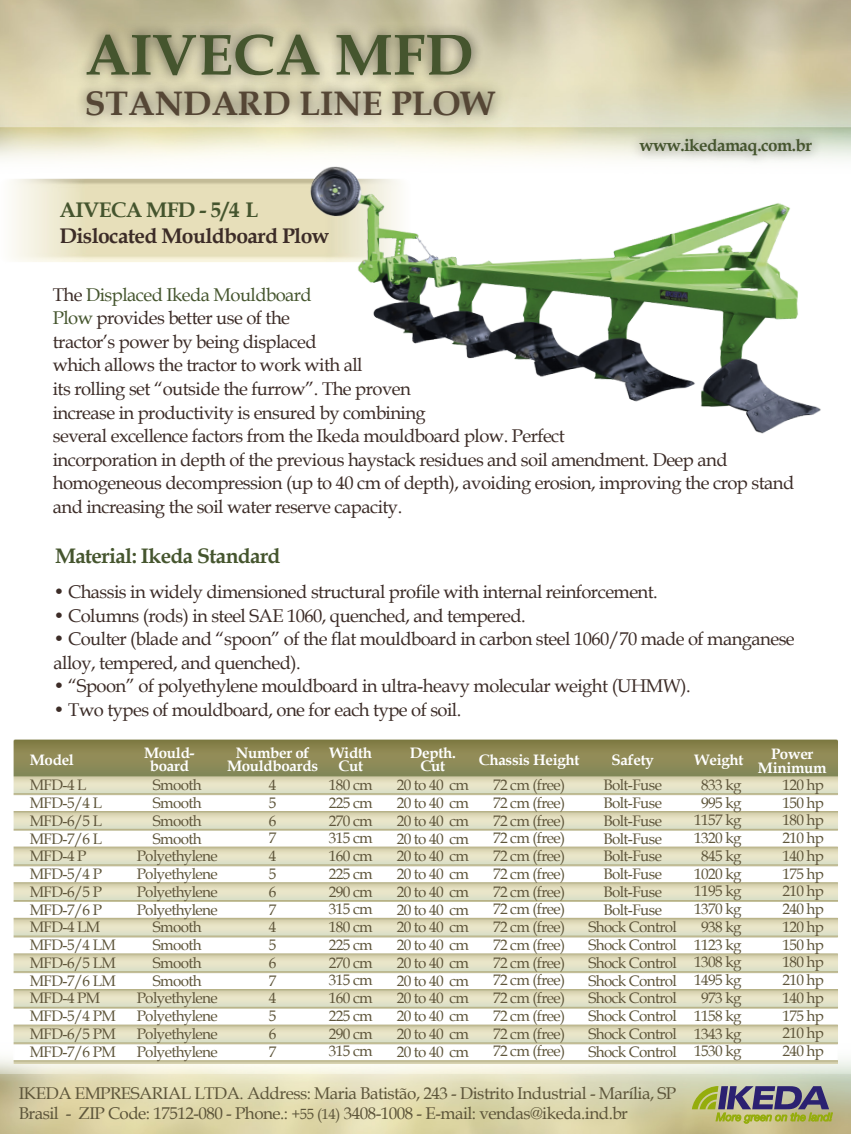
<style>
.page{position:relative;width:851px;height:1134px;background:#fff}
.page>*{position:absolute;margin:0;border:0;box-sizing:border-box;transform-origin:0 0}
.t1{font:700 58px "Book Antiqua";color:#45552e}
.t2{font:700 34px "Book Antiqua";color:#554635}
.t3{font:700 22px "Book Antiqua";letter-spacing:-.025em;color:#554635}
.t4{font:700 22px "Book Antiqua";letter-spacing:-.025em;color:#45552e}
.t5{font:700 21.2px "Book Antiqua";letter-spacing:-.03em;color:#3c2c27}
.t6{font:700 21.2px "Book Antiqua";letter-spacing:-.03em;color:#45552e}
.t7{font:700 21px "Book Antiqua";letter-spacing:-.03em;color:#45552e}
.t8{font:18.4px/23.6px "Book Antiqua";letter-spacing:-.03em;color:#3c2c27}
.t9{font:17px/20.6px "Book Antiqua";letter-spacing:-.03em;color:#5d553a}
.t10{font:700 17px "Book Antiqua";letter-spacing:-.03em;color:#45552e}
.t11{font:15.2px/17.8px "Book Antiqua";letter-spacing:-.04em;color:#5e553a;text-align:justify}
.t12{font:700 15.2px/13.6px "Book Antiqua";letter-spacing:-.02em;color:#fff;text-align:center}
.s1{color:#45552e}
.s2{font-size:14.8px}
</style>
<div class="page">
<img style="left:0;top:739px;width:850px;height:324px">
<div style="left:75px;top:22px;width:408px;height:66px;background:#000;opacity:.55"></div>
<div style="left:75px;top:79px;width:431px;height:47px;background:#000;opacity:.55"></div>
<div style="left:212px;top:1073px;width:163px;height:39px;background:#f5f3e0"></div>
<div style="left:398px;top:1073px;width:278px;height:39px;background:#f3f0db"></div>
<img style="left:275px;top:121px;width:561px;height:313px">
<div style="left:786px;top:1071px;width:33px;height:39px;background:#dde6d8"></div>
<img style="left:0;top:1074px;width:850px;height:60px">
<svg style="left:691px;top:1086px;width:141px;height:37px;background:#8f8f74"></svg>
<h1 class="t1" style="left:85px;top:15px;width:390px">AIVECA MFD</h1>
<h2 class="t2" style="left:85px;top:80px;width:411px">STANDARD LINE PLOW</h2>
<h3 class="t6" style="left:60px;top:195px;width:200px">AIVECA MFD - 5/4 L</h3>
<h3 class="t5" style="left:60px;top:221px;width:271px">Dislocated Mouldboard Plow</h3>
<p class="t10" style="left:639px;top:134px;width:174px">www.ikedamaq.com.br</p>
<p class="t8" style="left:53px;top:282px;width:743px">The <span class="s1">Displaced Ikeda Mouldboard<br>Plow</span> provides better use of the<br>tractor’s power by being displaced<br>which allows the tractor to work with all<br>its rolling set “outside the furrow”. The proven<br>increase in productivity is ensured by combining<br>several excellence factors from the Ikeda mouldboard plow. Perfect<br>incorporation in depth of the previous haystack residues and soil amendment. Deep and homogeneous decompression (up to 40 cm of depth), avoiding erosion, improving the crop stand and increasing the soil water reserve capacity.</p>
<h3 class="t7" style="left:55px;top:542px;width:227px">Material: Ikeda Standard</h3>
<p class="t8" style="left:54px;top:580px;width:605px">• Chassis in widely dimensioned structural profile with internal reinforcement.</p>
<p class="t8" style="left:54px;top:603px;width:473px">• Columns (rods) in steel SAE 1060, quenched, and tempered.</p>
<p class="t8" style="left:54px;top:627px;width:742px">• Coulter (blade and “spoon” of the flat mouldboard in carbon steel 1060/70 made of manganese alloy, tempered, and quenched).</p>
<p class="t8" style="left:54px;top:674px;width:638px">• “Spoon” of polyethylene mouldboard in ultra-heavy molecular weight (UHMW).</p>
<p class="t8" style="left:54px;top:697px;width:409px">• Two types of mouldboard, one for each type of soil.</p>
<p class="t12" style="left:30px;top:753px;width:46px">Model</p>
<p class="t12" style="left:144px;top:746px;width:52px">Mould&shy;board</p>
<p class="t12" style="left:227px;top:746px;width:93px">Number of<br>Mouldboards</p>
<p class="t12" style="left:329px;top:746px;width:44px">Width<br>Cut</p>
<p class="t12" style="left:478px;top:753px;width:102px">Chassis Height</p>
<p class="t12" style="left:694px;top:753px;width:50px">Weight</p>
<p class="t12" style="left:757px;top:747px;width:70px">Power<br>Minimum</p>
<p class="t11" style="left:30px;top:776px;width:88px;text-align:left">MFD-4 L<br>MFD-5/4 L<br>MFD-6/5 L<br>MFD-7/6 L<br>MFD-4 P<br>MFD-5/4 P<br>MFD-6/5 P<br>MFD-7/6 P<br>MFD-4 LM<br>MFD-5/4 LM<br>MFD-6/5 LM<br>MFD-7/6 LM<br>MFD-4 PM<br>MFD-5/4 PM<br>MFD-6/5 PM<br>MFD-7/6 PM</p>
<p class="t11" style="left:137px;top:776px;width:83px;text-align:center">Smooth<br>Smooth<br>Smooth<br>Smooth<br>Polyethylene<br>Polyethylene<br>Polyethylene<br>Polyethylene<br>Smooth<br>Smooth<br>Smooth<br>Smooth<br>Polyethylene<br>Polyethylene<br>Polyethylene<br>Polyethylene</p>
<p class="t11" style="left:269px;top:776px;width:9px">4<br>5<br>6<br>7<br>4<br>5<br>6<br>7<br>4<br>5<br>6<br>7<br>4<br>5<br>6<br>7</p>
<p class="t11" style="left:329px;top:776px;width:45px">180 cm 225 cm 270 cm 315 cm 160 cm 225 cm 290 cm 315 cm 180 cm 225 cm 270 cm 315 cm 160 cm 225 cm 290 cm 315 cm</p>
<p class="t11" style="left:493px;top:776px;width:74px">72 cm (free)<br>72 cm (free)<br>72 cm (free)<br>72 cm (free)<br>72 cm (free)<br>72 cm (free)<br>72 cm (free)<br>72 cm (free)<br>72 cm (free)<br>72 cm (free)<br>72 cm (free)<br>72 cm (free)<br>72 cm (free)<br>72 cm (free)<br>72 cm (free)<br>72 cm (free)</p>
<p class="t11" style="left:694px;top:775px;width:49px;text-align:center">833 kg<br>995 kg<br>1157 kg<br>1320 kg<br>845 kg<br>1020 kg<br>1195 kg<br>1370 kg<br>938 kg<br>1123 kg<br>1308 kg<br>1495 kg<br>973 kg<br>1158 kg<br>1343 kg<br>1530 kg</p>
<p class="t11" style="left:782px;top:775px;width:43px">120 hp 150 hp 180 hp 210 hp 140 hp 175 hp 210 hp 240 hp 120 hp 150 hp 180 hp 210 hp 140 hp 175 hp 210 hp 240 hp</p>
<p class="t12" style="left:410px;top:746px;width:47px">Depth.<br>Cut</p>
<p class="t11" style="left:396px;top:776px;width:74px">20 to 40 cm 20 to 40 cm 20 to 40 cm 20 to 40 cm 20 to 40 cm 20 to 40 cm 20 to 40 cm 20 to 40 cm 20 to 40 cm 20 to 40 cm 20 to 40 cm 20 to 40 cm 20 to 40 cm 20 to 40 cm 20 to 40 cm 20 to 40 cm</p>
<p class="t12" style="left:611px;top:753px;width:44px">Safety</p>
<p class="t11" style="left:588px;top:776px;width:90px;text-align:center">Bolt-Fuse<br>Bolt-Fuse<br>Bolt-Fuse<br>Bolt-Fuse<br>Bolt-Fuse<br>Bolt-Fuse<br>Bolt-Fuse<br>Bolt-Fuse<br>Shock Control<br>Shock Control<br>Shock Control<br>Shock Control<br>Shock Control<br>Shock Control<br>Shock Control<br>Shock Control</p>
<h3 class="t4" style="left:222px;top:1077px;width:144px">AIVECA MFD</h3>
<h3 class="t3" style="left:409px;top:1077px;width:257px">STANDARD LINE PLOW</h3>
<p class="t9" style="left:19px;top:1082px;width:658px">IKEDA EMPRESARIAL LTDA. Address: Maria Batistão, 243 - Distrito Industrial - Marília, SP<br>Brasil - ZIP Code: 17512-080 - Phone.: <span class="s2">+55 (14)</span> 3408-1008 - E-mail: vendas@ikeda.ind.br</p>
</div>
